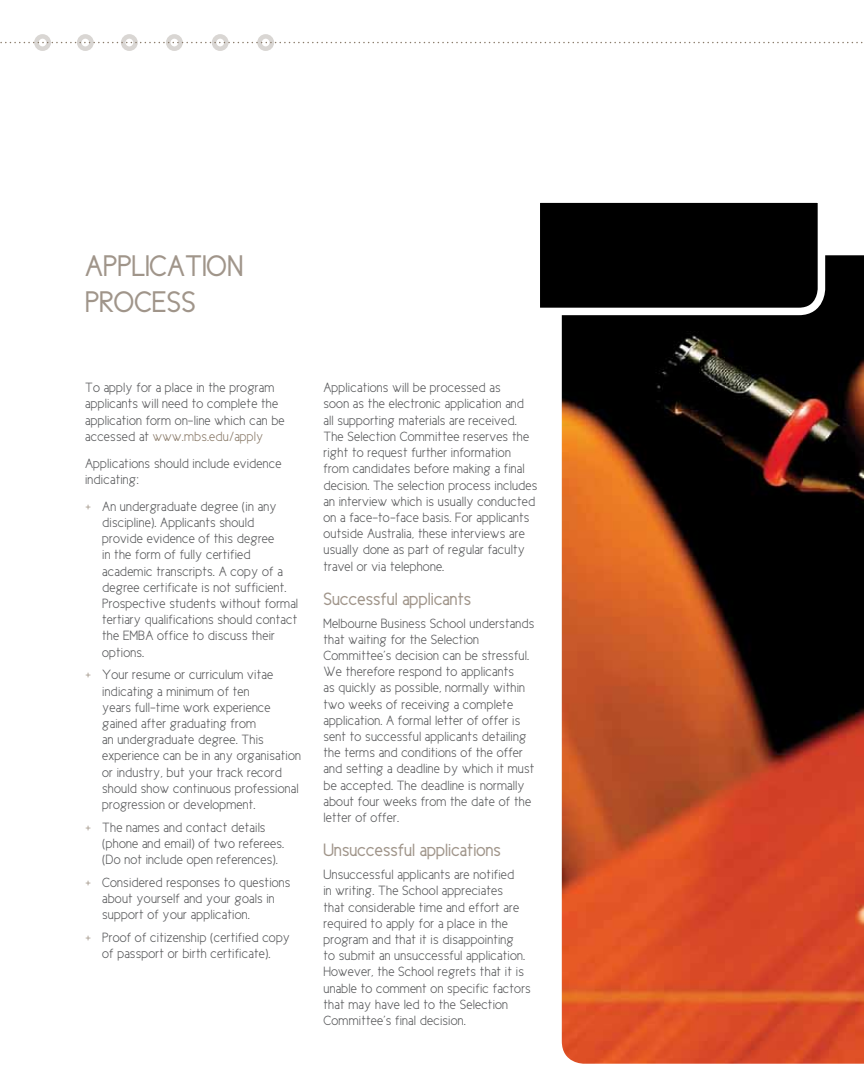
<style>
.page{position:relative;width:864px;height:1085px;background:#fff}
.page>*{position:absolute;margin:0;border:0;box-sizing:border-box;transform-origin:0 0}
.t1{font:30px/36px "Cicle Gordita";color:#a0958a}
.t2{font:18px "Cicle Gordita";color:#a0958a}
.t3{font:13.5px/16.2px "Cicle Semi";letter-spacing:.01em;color:#58595b}
.s1{color:#8a7b6a}
.s2{font-family:"Cicle Fina";color:#8a7b6a}
</style>
<div class="page">
<div style="left:34px;top:34px;width:17px;height:17px;border:4px solid #d9d6d3;border-radius:50%"></div>
<div style="left:166px;top:34px;width:17px;height:17px;border:4px solid #d9d6d3;border-radius:50%"></div>
<div style="left:77px;top:34px;width:17px;height:17px;border:4px solid #d9d6d3;border-radius:50%"></div>
<div style="left:212px;top:34px;width:16px;height:17px;border:4px solid #d9d6d3;border-radius:50%"></div>
<div style="left:121px;top:34px;width:17px;height:17px;border:4px solid #d9d6d3;border-radius:50%"></div>
<div style="left:257px;top:34px;width:17px;height:17px;border:4px solid #d9d6d3;border-radius:50%"></div>
<img style="left:561px;top:255px;width:302px;height:808px">
<svg style="left:0;top:42px;width:863px;height:1px"></svg>
<svg style="left:540px;top:202px;width:288px;height:117px;background:#191919"></svg>
<h1 class="t1" style="left:85px;top:248px;width:160px">Application<br>Process</h1>
<p class="t3" style="left:85px;top:379px;width:201px">To apply for a place in the program applicants will need to complete the application form on-line which can be accessed at <span class="s1">www.mbs.edu/apply</span></p>
<p class="t3" style="left:85px;top:455px;width:198px">Applications should include evidence indicating:</p>
<p class="t3" style="left:102px;top:498px;width:197px;text-indent:-17px"><span class="s2">+</span> An undergraduate degree (in any discipline). Applicants should provide evidence of this degree<br>in the form of fully certified academic transcripts. A copy of a degree certificate is not sufficient.<br>Prospective students without formal tertiary qualifications should contact the EMBA office to discuss their options.</p>
<p class="t3" style="left:102px;top:666px;width:200px;text-indent:-17px"><span class="s2">+</span> Your resume or curriculum vitae indicating a minimum of ten<br>years full-time work experience gained after graduating from<br>an undergraduate degree. This experience can be in any organisation or industry, but your track record should show continuous professional progression or development.</p>
<p class="t3" style="left:102px;top:818px;width:183px;text-indent:-17px"><span class="s2">+</span> The names and contact details (phone and email) of two referees. (Do not include open references).</p>
<p class="t3" style="left:102px;top:873px;width:190px;text-indent:-17px"><span class="s2">+</span> Considered responses to questions about yourself and your goals in support of your application.</p>
<p class="t3" style="left:85px;top:928px;width:206px;text-align:center"><span class="s2">+</span> Proof of citizenship (certified copy of passport or birth certificate).</p>
<p class="t3" style="left:323px;top:379px;width:215px">Applications will be processed as<br>soon as the electronic application and all supporting materials are received.<br>The Selection Committee reserves the right to request further information from candidates before making a final decision. The selection process includes an interview which is usually conducted on a face-to-face basis. For applicants outside Australia, these interviews are usually done as part of regular faculty travel or via telephone.</p>
<h2 class="t2" style="left:323px;top:589px;width:149px">Successful applicants</h2>
<p class="t3" style="left:323px;top:615px;width:212px">Melbourne Business School understands that waiting for the Selection Committee’s decision can be stressful.<br>We therefore respond to applicants<br>as quickly as possible, normally within two weeks of receiving a complete application. A formal letter of offer is sent to successful applicants detailing the terms and conditions of the offer and setting a deadline by which it must be accepted. The deadline is normally about four weeks from the date of the letter of offer.</p>
<h2 class="t2" style="left:323px;top:840px;width:179px">Unsuccessful applications</h2>
<p class="t3" style="left:323px;top:866px;width:209px">Unsuccessful applicants are notified<br>in writing. The School appreciates<br>that considerable time and effort are required to apply for a place in the program and that it is disappointing<br>to submit an unsuccessful application.<br>However, the School regrets that it is unable to comment on specific factors that may have led to the Selection Committee’s final decision.</p>
</div>
